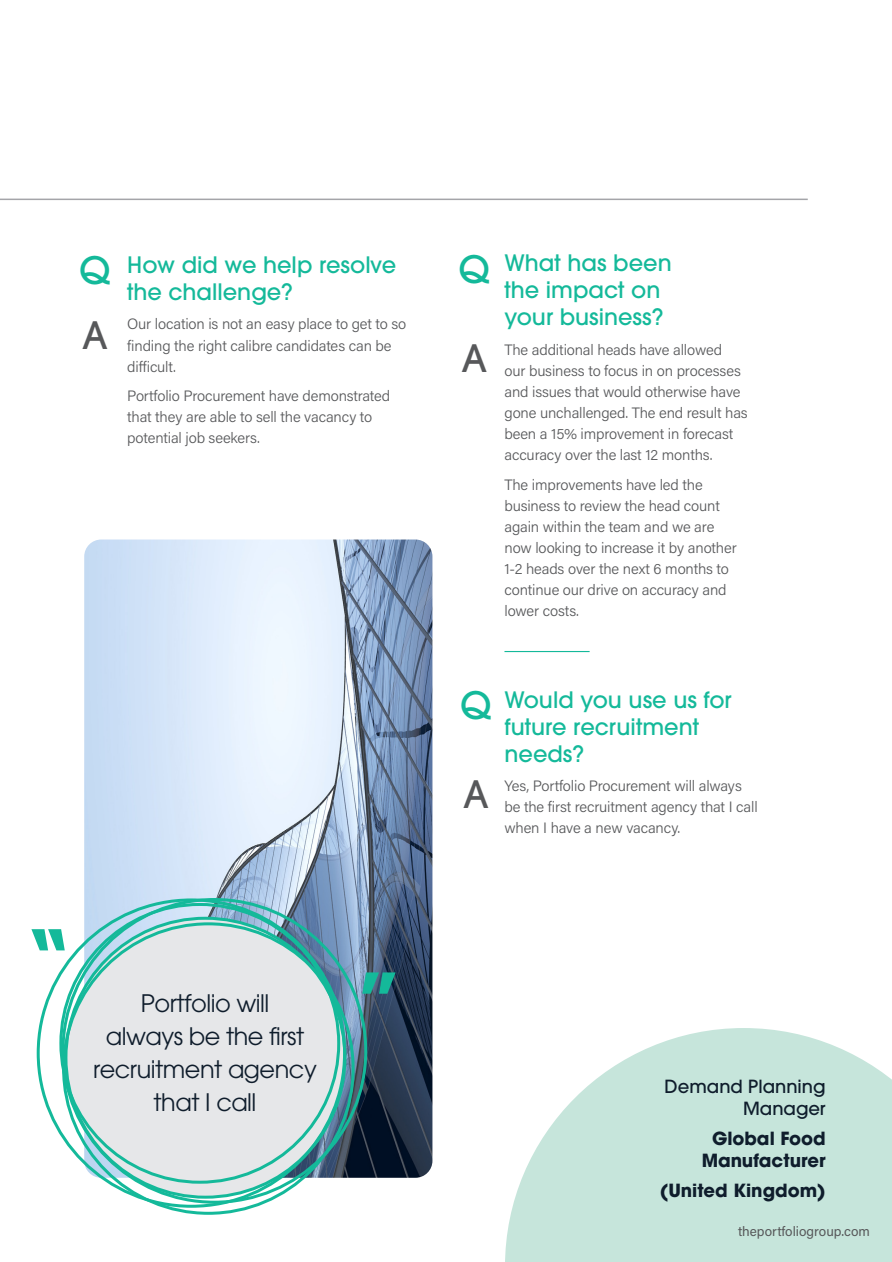
<style>
.page{position:relative;width:892px;height:1262px;background:#fff}
.page>*{position:absolute;margin:0;border:0;box-sizing:border-box;transform-origin:0 0}
.SUBHEAD{font:500 37.5px "ITC Avant Garde Pro";color:#14b99a}
.SUBHEAD-2{font:500 37.5px "ITC Avant Garde Pro";color:#57585a}
.t1{font:24px/33px "ITC Avant Garde Pro";letter-spacing:-.02em;color:#0f1d2c;text-align:center}
.Body_text{font:500 22.5px/27px "ITC Avant Garde Pro";color:#14b99a}
.Body_text-2{font:700 18px/21.6px "ITC Avant Garde Pro";color:#0f1d2c;text-align:center}
.Body_text-3{font:500 18px/21.6px "ITC Avant Garde Pro";color:#0f1d2c;text-align:right}
.Body_text-4{font:300 15px/21px "Acumin Pro";letter-spacing:-.01em;color:#57585a}
.Body_text-5{font:13.5px "Acumin Pro";color:#57585a}
</style>
<div class="page">
<img style="left:84px;top:539px;width:348px;height:638px">
<svg style="left:505px;top:1028px;width:386px;height:233px;fill:#c6e5db"></svg>
<hr style="left:504px;top:650px;width:85px;height:2px;background:#14b99a">
<hr style="left:0;top:198px;width:807px;height:2px;background:#a4a5a9">
<div style="left:65px;top:918px;width:280px;height:279px;background:#e6e7e9;border-radius:50%"></div>
<svg style="left:31px;top:929px;width:34px;height:21px"></svg>
<svg style="left:362px;top:972px;width:33px;height:21px"></svg>
<p class="SUBHEAD" style="left:79px;top:246px;width:33px">Q</p>
<p class="SUBHEAD" style="left:458px;top:245px;width:33px">Q</p>
<p class="SUBHEAD-2" style="left:82px;top:311px;width:27px">A</p>
<p class="Body_text" style="left:127px;top:251px;width:270px">How did we help resolve the challenge?</p>
<p class="Body_text-4" style="left:127px;top:313px;width:280px">Our location is not an easy place to get to so finding the right calibre candidates can be difficult.</p>
<p class="Body_text-4" style="left:127px;top:384px;width:264px">Portfolio Procurement have demonstrated that they are able to sell the vacancy to potential job seekers.</p>
<p class="SUBHEAD-2" style="left:461px;top:334px;width:27px">A</p>
<p class="Body_text" style="left:504px;top:249px;width:169px">What has been the impact on your business?</p>
<p class="Body_text-4" style="left:504px;top:338px;width:245px">The additional heads have allowed<br>our business to focus in on processes and issues that would otherwise have gone unchallenged. The end result has been a 15% improvement in forecast accuracy over the last 12 months.</p>
<p class="Body_text-4" style="left:504px;top:473px;width:234px">The improvements have led the business to review the head count again within the team and we are now looking to increase it by another<br>1-2 heads over the next 6 months to continue our drive on accuracy and lower costs.</p>
<p class="SUBHEAD" style="left:460px;top:681px;width:33px">Q</p>
<p class="SUBHEAD-2" style="left:463px;top:770px;width:27px">A</p>
<p class="Body_text" style="left:504px;top:685px;width:229px">Would you use us for future recruitment needs?</p>
<p class="Body_text-4" style="left:504px;top:774px;width:255px">Yes, Portfolio Procurement will always be the first recruitment agency that I call when I have a new vacancy.</p>
<p class="t1" style="left:93px;top:985px;width:225px">Portfolio will<br>always be the first recruitment agency that I call</p>
<p class="Body_text-3" style="left:664px;top:1075px;width:162px">Demand Planning<br>Manager</p>
<p class="Body_text-2" style="left:701px;top:1127px;width:125px">Global Food<br>Manufacturer</p>
<p class="Body_text-2" style="left:659px;top:1178px;width:167px">(United Kingdom)</p>
<p class="Body_text-5" style="left:737px;top:1221px;width:133px">theportfoliogroup.com</p>
</div>
